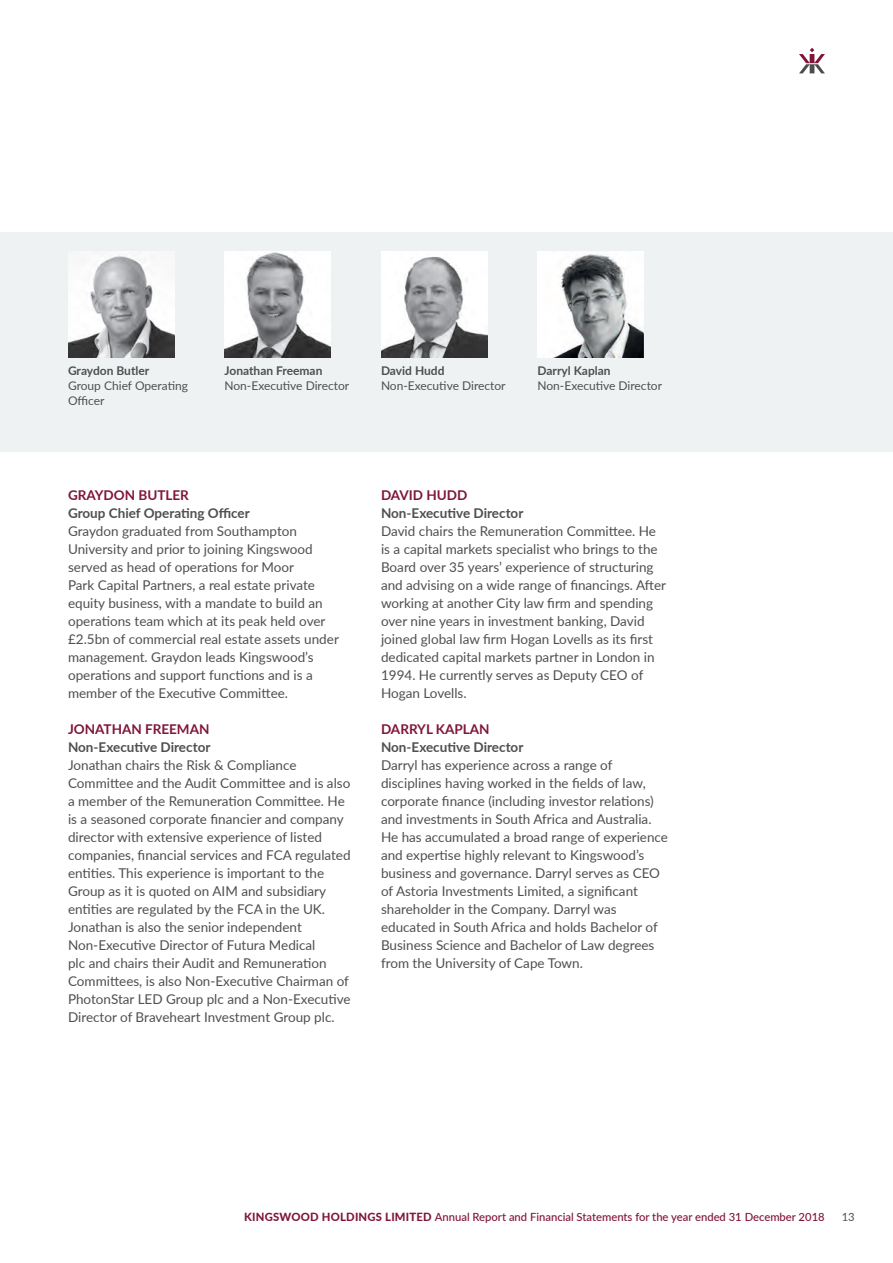
<style>
.page{position:relative;width:893px;height:1263px;background:#fff}
.page>*{position:absolute;margin:0;border:0;box-sizing:border-box;transform-origin:0 0}
.t1{font:13.5px/18px "Lato";color:#4e4f4f}
.t2{font:700 13.5px "Lato";color:#4e4f4f}
.t3{font:700 13.5px "Lato";color:#801539}
.t4{font:12px/15px "Lato";color:#4e4f4f}
.t5{font:700 12px "Lato";color:#4e4f4f}
.t6{font:500 11.25px "Lato";color:#801539}
.t7{font:11.25px "Lato";color:#4e4f4f}
.s1{font-weight:800}
</style>
<div class="page">
<svg style="left:799px;top:48px;width:26px;height:25px"></svg>
<div style="left:0;top:233px;width:893px;height:219px;background:#eff2f3"></div>
<img style="left:68px;top:252px;width:106px;height:106px">
<img style="left:225px;top:252px;width:106px;height:106px">
<img style="left:381px;top:252px;width:106px;height:106px">
<div style="left:537px;top:252px;width:107px;height:106px;background:#fff"></div>
<img style="left:553px;top:254px;width:91px;height:104px">
<p class="t5" style="left:68px;top:362px;width:83px">Graydon Butler</p>
<p class="t4" style="left:68px;top:378px;width:122px">Group Chief Operating<br>Officer</p>
<p class="t5" style="left:224px;top:362px;width:99px">Jonathan Freeman</p>
<p class="t4" style="left:224px;top:378px;width:126px">Non-Executive Director</p>
<p class="t5" style="left:381px;top:362px;width:65px">David Hudd</p>
<p class="t4" style="left:381px;top:378px;width:126px">Non-Executive Director</p>
<p class="t5" style="left:537px;top:362px;width:75px">Darryl Kaplan</p>
<p class="t4" style="left:537px;top:378px;width:126px">Non-Executive Director</p>
<p class="t3" style="left:68px;top:485px;width:122px">GRAYDON BUTLER</p>
<p class="t2" style="left:68px;top:503px;width:183px">Group Chief Operating Officer</p>
<p class="t1" style="left:68px;top:521px;width:272px">Graydon graduated from Southampton University and prior to joining Kingswood served as head of operations for Moor<br>Park Capital Partners, a real estate private equity business, with a mandate to build an operations team which at its peak held over £2.5bn of commercial real estate assets under management. Graydon leads Kingswood’s operations and support functions and is a member of the Executive Committee.</p>
<p class="t3" style="left:68px;top:719px;width:143px">JONATHAN FREEMAN</p>
<p class="t2" style="left:68px;top:737px;width:144px">Non-Executive Director</p>
<p class="t1" style="left:68px;top:755px;width:284px">Jonathan chairs the Risk &amp; Compliance Committee and the Audit Committee and is also a member of the Remuneration Committee. He is a seasoned corporate financier and company director with extensive experience of listed companies, financial services and FCA regulated entities. This experience is important to the Group as it is quoted on AIM and subsidiary entities are regulated by the FCA in the UK.<br>Jonathan is also the senior independent Non-Executive Director of Futura Medical<br>plc and chairs their Audit and Remuneration Committees, is also Non-Executive Chairman of PhotonStar LED Group plc and a Non-Executive Director of Braveheart Investment Group plc.</p>
<p class="t3" style="left:381px;top:485px;width:88px">DAVID HUDD</p>
<p class="t2" style="left:381px;top:503px;width:144px">Non-Executive Director</p>
<p class="t1" style="left:381px;top:521px;width:287px">David chairs the Remuneration Committee. He is a capital markets specialist who brings to the Board over 35 years’ experience of structuring and advising on a wide range of financings. After working at another City law firm and spending over nine years in investment banking, David joined global law firm Hogan Lovells as its first dedicated capital markets partner in London in 1994. He currently serves as Deputy CEO of Hogan Lovells.</p>
<p class="t3" style="left:381px;top:719px;width:110px">DARRYL KAPLAN</p>
<p class="t2" style="left:381px;top:737px;width:144px">Non-Executive Director</p>
<p class="t1" style="left:381px;top:755px;width:289px">Darryl has experience across a range of disciplines having worked in the fields of law, corporate finance (including investor relations) and investments in South Africa and Australia.<br>He has accumulated a broad range of experience and expertise highly relevant to Kingswood’s business and governance. Darryl serves as CEO of Astoria Investments Limited, a significant shareholder in the Company. Darryl was educated in South Africa and holds Bachelor of Business Science and Bachelor of Law degrees from the University of Cape Town.</p>
<p class="t6" style="left:244px;top:1209px;width:582px"><span class="s1">KINGSWOOD HOLDINGS LIMITED</span> Annual Report and Financial Statements for the year ended 31 December 2018</p>
<p class="t7" style="left:842px;top:1209px;width:15px">13</p>
</div>
